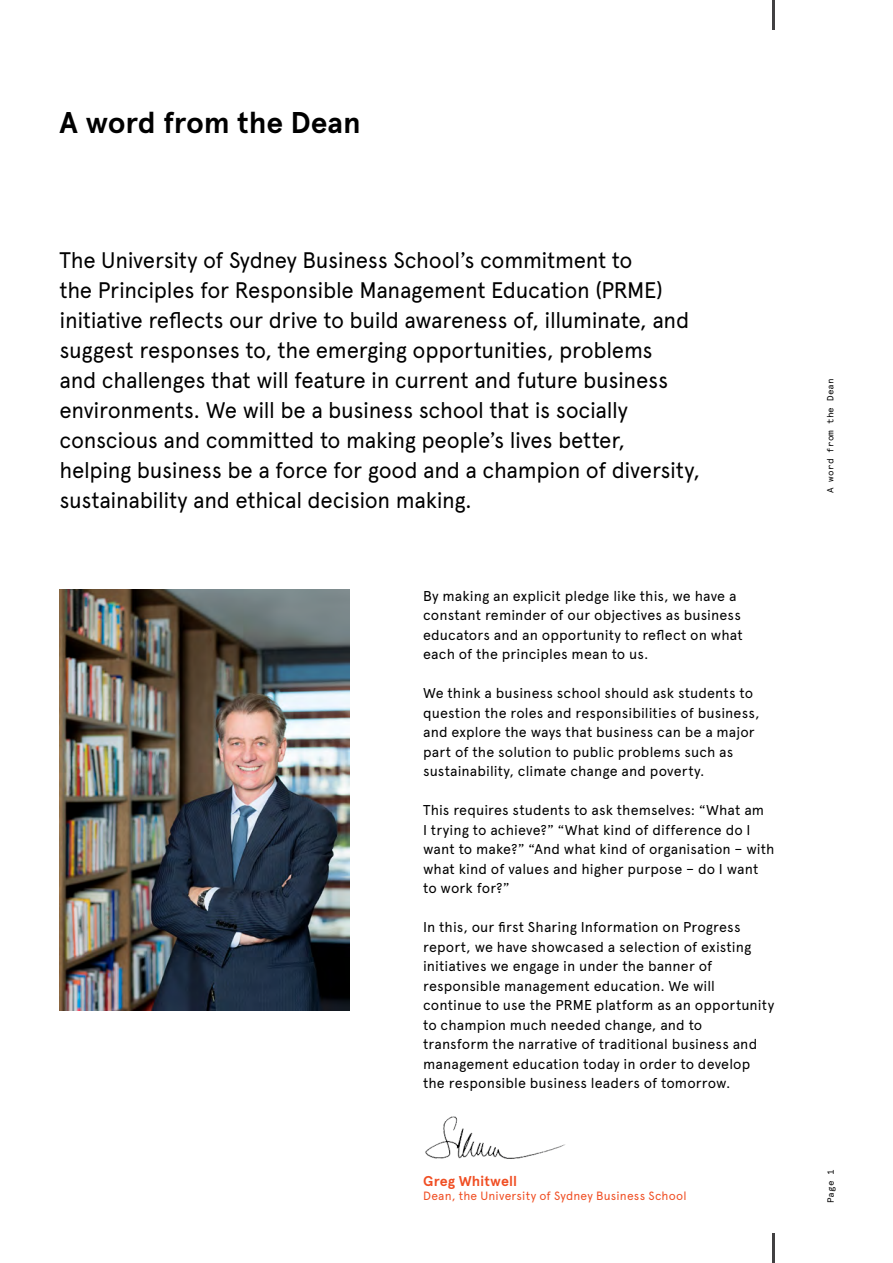
<style>
.page{position:relative;width:893px;height:1263px;background:#fff}
.page>*{position:absolute;margin:0;border:0;box-sizing:border-box;transform-origin:0 0}
.Page_Heading_-_20_24{font:700 30px "Apercu Pro";letter-spacing:-.005em;color:#000}
.Intro_Text_-_15_20pt{font:22.5px/30px "Apercu Pro";letter-spacing:-.015em;color:#000}
.Body_Text_-_9_5_13pt{font:14.25px/19.5px "Apercu Pro";letter-spacing:.01em;color:#000}
.Quote_Name_-_9_5_13p{font:700 14.25px "Apercu Pro";letter-spacing:.01em;color:#f04e23}
.Quote_Details_-_8_9{font:12px "Apercu Pro";letter-spacing:.015em;color:#f04e23}
.Process_Text_-_black{font:9px "Apercu Pro Mono";letter-spacing:.02em;color:#000}
</style>
<div class="page">
<hr style="left:0;top:0;width:1px;height:1263px;background:#f04e23">
<img style="left:425px;top:1116px;width:141px;height:43px">
<img style="left:60px;top:590px;width:290px;height:421px">
<hr style="left:773px;top:1233px;width:2px;height:30px;background:#414042">
<hr style="left:773px;top:0;width:2px;height:30px;background:#414042">
<p class="Page_Heading_-_20_24" style="left:60px;top:100px;width:303px">A word from the Dean</p>
<p class="Intro_Text_-_15_20pt" style="left:60px;top:244px;width:642px">The University of Sydney Business School’s commitment to<br>the Principles for Responsible Management Education (PRME) initiative reflects our drive to build awareness of, illuminate, and suggest responses to, the emerging opportunities, problems<br>and challenges that will feature in current and future business environments. We will be a business school that is socially conscious and committed to making people’s lives better, helping business be a force for good and a champion of diversity, sustainability and ethical decision making.</p>
<p class="Body_Text_-_9_5_13pt" style="left:423px;top:585px;width:321px">By making an explicit pledge like this, we have a constant reminder of our objectives as business educators and an opportunity to reflect on what each of the principles mean to us.</p>
<p class="Body_Text_-_9_5_13pt" style="left:423px;top:682px;width:338px">We think a business school should ask students to question the roles and responsibilities of business, and explore the ways that business can be a major part of the solution to public problems such as sustainability, climate change and poverty.</p>
<p class="Body_Text_-_9_5_13pt" style="left:423px;top:799px;width:353px">This requires students to ask themselves: “What am<br>I trying to achieve?” “What kind of difference do I want to make?” “And what kind of organisation – with what kind of values and higher purpose – do I want to work for?”</p>
<p class="Body_Text_-_9_5_13pt" style="left:423px;top:916px;width:353px">In this, our first Sharing Information on Progress report, we have showcased a selection of existing initiatives we engage in under the banner of responsible management education. We will continue to use the PRME platform as an opportunity to champion much needed change, and to<br>transform the narrative of traditional business and management education today in order to develop the responsible business leaders of tomorrow.</p>
<p class="Quote_Name_-_9_5_13p" style="left:423px;top:1170px;width:96px">Greg Whitwell</p>
<p class="Quote_Details_-_8_9" style="left:423px;top:1187px;width:265px">Dean, the University of Sydney Business School</p>
<p class="Process_Text_-_black" style="left:823px;top:493px;width:117px;rotate:-90deg">A word from the Dean</p>
<p class="Process_Text_-_black" style="left:824px;top:1203px;width:36px;rotate:-90deg">Page 1</p>
</div>
